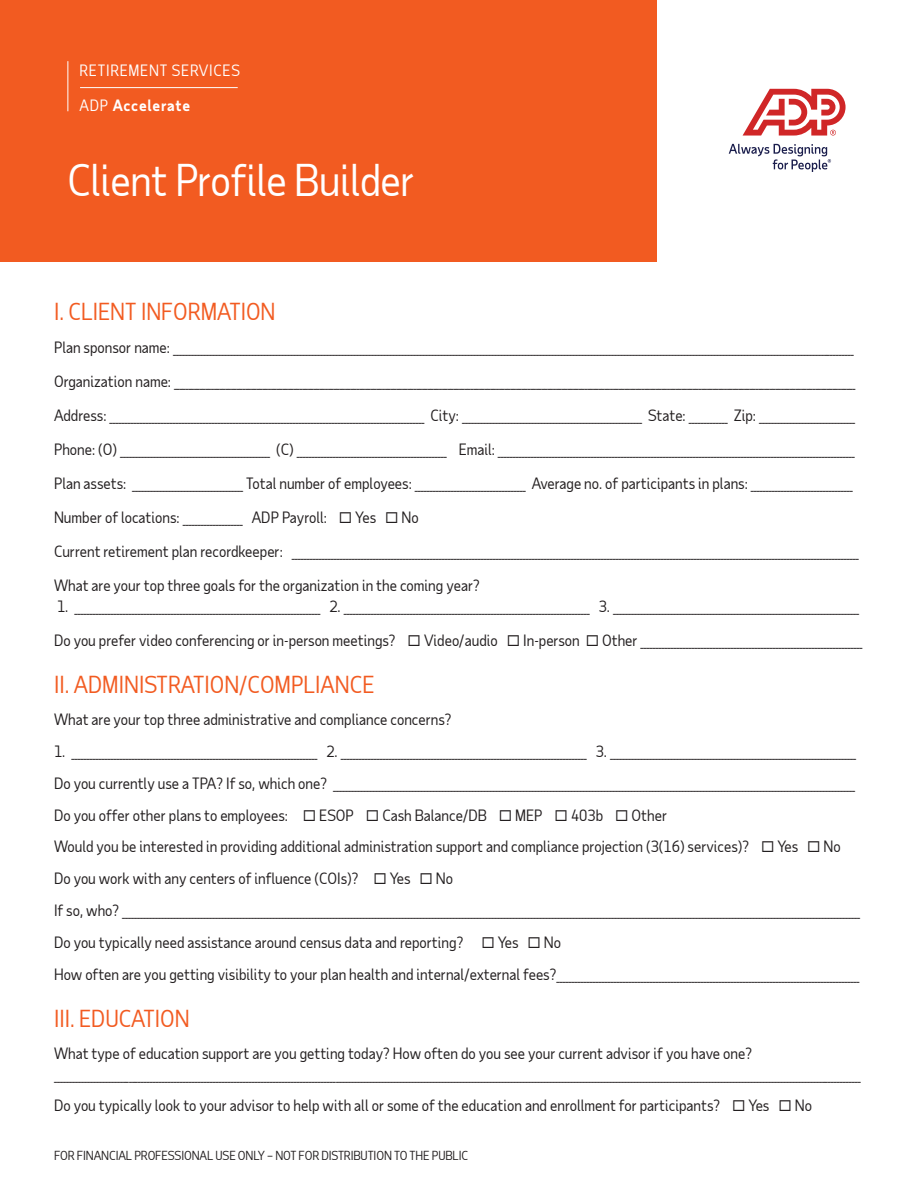
<style>
.page{position:relative;width:918px;height:1188px;background:#fff}
.page>*{position:absolute;margin:0;border:0;box-sizing:border-box;transform-origin:0 0}
._2019_-_Slick_Title{font:42px "Taub Sans";letter-spacing:-.01em;color:#fff}
._2019_-_Headlines{font:22.5px "Taub Sans";color:#f25b21}
._2019_-_Body_Copy{font:15px/21px "Taub Sans";color:#231f20}
._2019_-_RS_-_Eyebrow{font:15px "Taub Sans";letter-spacing:.05em;color:#fff}
._2019_-_RS_-_Eyebrow-2{font:700 15px "Taub Sans";letter-spacing:.05em;color:#fff}
._2019_-_Source___Foo{font:12px "Taub Sans";letter-spacing:-.01em;color:#231f20}
.s1{font-weight:400}
</style>
<div class="page">
<div style="left:0;top:0;width:657px;height:262px;background:#f25b21"></div>
<svg style="left:729px;top:144px;width:102px;height:28px"></svg>
<svg style="left:743px;top:89px;width:103px;height:47px"></svg>
<hr style="left:80px;top:87px;width:158px;height:1px;background:#fff">
<hr style="left:68px;top:61px;width:1px;height:50px;background:#fff">
<p class="_2019_-_RS_-_Eyebrow" style="left:80px;top:61px;width:162px">RETIREMENT SERVICES</p>
<p class="_2019_-_RS_-_Eyebrow-2" style="left:80px;top:96px;width:112px"><span class="s1">ADP</span> Accelerate</p>
<p class="_2019_-_Slick_Title" style="left:68px;top:154px;width:349px">Client Profile Builder</p>
<p class="_2019_-_Headlines" style="left:54px;top:297px;width:223px">I. CLIENT INFORMATION</p>
<p class="_2019_-_Body_Copy" style="left:54px;top:337px;width:801px">Plan sponsor name: ___________________________________________________________________________________________________________________________________________________________________________________________________________________________________</p>
<p class="_2019_-_Body_Copy" style="left:54px;top:371px;width:803px">Organization name: _______________________________________________________________________________________________________________________________________________________________________________________________________________________________________________</p>
<p class="_2019_-_Body_Copy" style="left:54px;top:405px;width:803px">Address: _________________________________________________________________________________________________________ City: ____________________________________________________________ State: _____________ Zip: ________________________________</p>
<p class="_2019_-_Body_Copy" style="left:54px;top:439px;width:802px">Phone: (O) __________________________________________________ (C) __________________________________________________ Email: _______________________________________________________________________________________________________________________</p>
<p class="_2019_-_Body_Copy" style="left:54px;top:473px;width:800px">Plan assets: _____________________________________ Total number of employees: _____________________________________ Average no. of participants in plans: __________________________________</p>
<p class="_2019_-_Body_Copy" style="left:54px;top:507px;width:366px">Number of locations: ____________________ ADP Payroll: ◻ Yes ◻ No</p>
<p class="_2019_-_Body_Copy" style="left:54px;top:541px;width:806px">Current retirement plan recordkeeper: _____________________________________________________________________________________________________________________________________________________________________________________________</p>
<p class="_2019_-_Body_Copy" style="left:54px;top:575px;width:427px">What are your top three goals for the organization in the coming year?</p>
<p class="_2019_-_Body_Copy" style="left:57px;top:596px;width:804px">1. __________________________________________________________________________________ 2. __________________________________________________________________________________ 3. __________________________________________________________________________________</p>
<p class="_2019_-_Body_Copy" style="left:54px;top:630px;width:810px">Do you prefer video conferencing or in-person meetings? ◻ Video/audio ◻ In-person ◻ Other __________________________________________________________________________</p>
<p class="_2019_-_Headlines" style="left:54px;top:671px;width:322px">II. ADMINISTRATION/COMPLIANCE</p>
<p class="_2019_-_Body_Copy" style="left:54px;top:709px;width:399px">What are your top three administrative and compliance concerns?</p>
<p class="_2019_-_Body_Copy" style="left:54px;top:741px;width:804px">1. __________________________________________________________________________________ 2. __________________________________________________________________________________ 3. __________________________________________________________________________________</p>
<p class="_2019_-_Body_Copy" style="left:54px;top:772px;width:803px">Do you currently use a TPA? If so, which one? ______________________________________________________________________________________________________________________________________________________________________________</p>
<p class="_2019_-_Body_Copy" style="left:54px;top:804px;width:615px">Do you offer other plans to employees: ◻ ESOP ◻ Cash Balance/DB ◻ MEP ◻ 403b ◻ Other</p>
<p class="_2019_-_Body_Copy" style="left:54px;top:836px;width:788px">Would you be interested in providing additional administration support and compliance projection (3(16) services)? ◻ Yes ◻ No</p>
<p class="_2019_-_Body_Copy" style="left:54px;top:868px;width:401px">Do you work with any centers of influence (COIs)? ◻ Yes ◻ No</p>
<p class="_2019_-_Body_Copy" style="left:54px;top:900px;width:808px">If so, who? ______________________________________________________________________________________________________________________________________________________________________________________________________________________________________________________</p>
<p class="_2019_-_Body_Copy" style="left:54px;top:931px;width:509px">Do you typically need assistance around census data and reporting? ◻ Yes ◻ No</p>
<p class="_2019_-_Body_Copy" style="left:54px;top:963px;width:807px">How often are you getting visibility to your plan health and internal/external fees?_____________________________________________________________________________________________________</p>
<p class="_2019_-_Headlines" style="left:54px;top:1004px;width:137px">III. EDUCATION</p>
<p class="_2019_-_Body_Copy" style="left:54px;top:1042px;width:808px">What type of education support are you getting today? How often do you see your current advisor if you have one? _____________________________________________________________________________________________________________________________________________________________________________________________________________________________________________________________________________</p>
<p class="_2019_-_Body_Copy" style="left:54px;top:1095px;width:760px">Do you typically look to your advisor to help with all or some of the education and enrollment for participants? ◻ Yes ◻ No</p>
<p class="_2019_-_Source___Foo" style="left:54px;top:1147px;width:416px">FOR FINANCIAL PROFESSIONAL USE ONLY – NOT FOR DISTRIBUTION TO THE PUBLIC</p>
</div>
